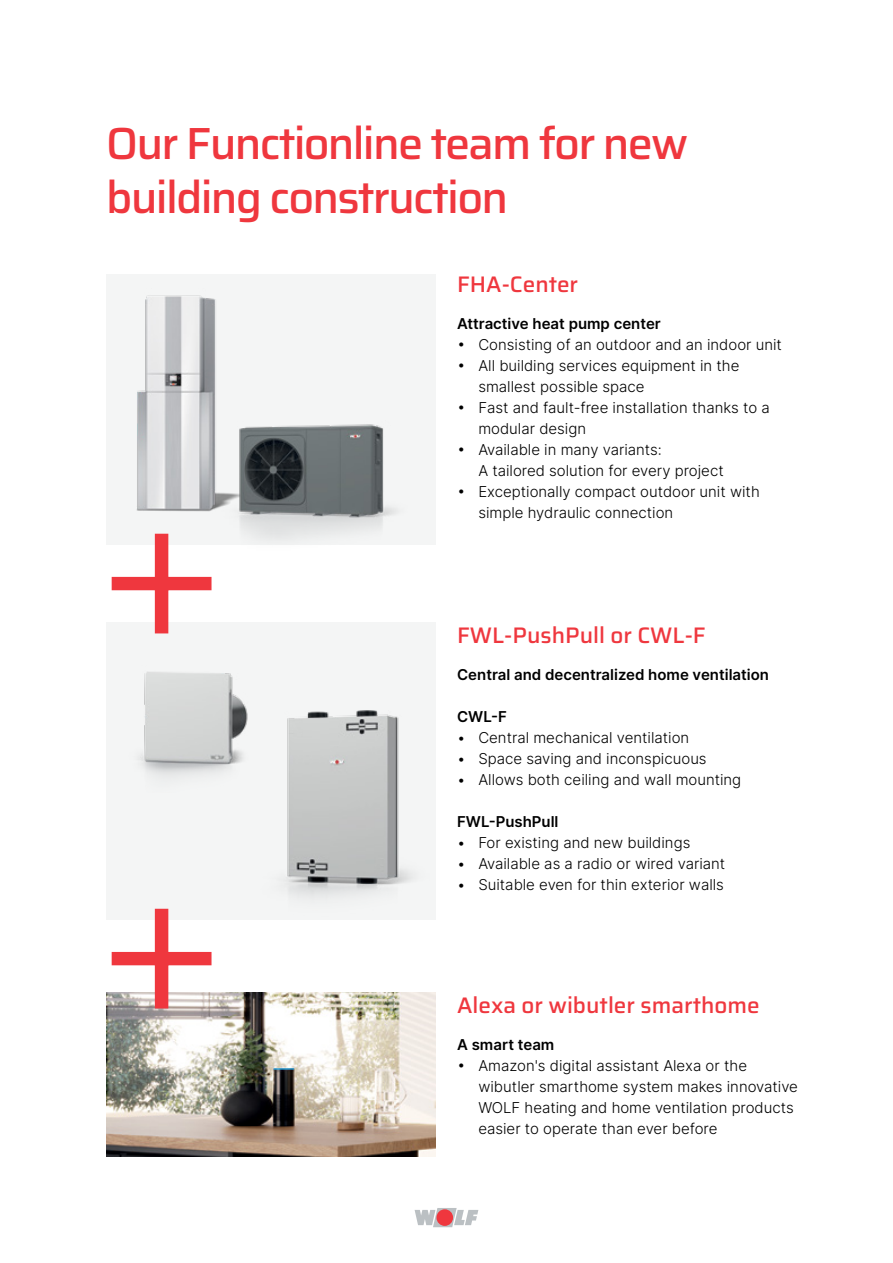
<style>
.page{position:relative;width:893px;height:1263px;background:#fff}
.page>*{position:absolute;margin:0;border:0;box-sizing:border-box;transform-origin:0 0}
.t1{font:300 221.85px/375px "Inter";color:#ef373e}
.t2{font:500 45px/54px "Saira";letter-spacing:-.04em;color:#ef373e}
.t3{font:500 22.5px "Saira";color:#ef373e}
.t4{font:300 15px/21px "Inter";color:#000}
.t5{font:600 15px "Inter";color:#000}
</style>
<div class="page">
<svg style="left:415px;top:1208px;width:63px;height:19px"></svg>
<div style="left:436px;top:1209px;width:17px;height:17px;background:#ef373e;border-radius:50%"></div>
<img style="left:106px;top:992px;width:330px;height:165px">
<div style="left:106px;top:622px;width:330px;height:297px;background:#f4f5f5"></div>
<div style="left:106px;top:274px;width:330px;height:271px;background:#f4f5f5"></div>
<img style="left:136px;top:295px;width:80px;height:217px">
<img style="left:202px;top:359px;width:194px;height:180px">
<svg style="left:274px;top:1068px;width:20px;height:1px"></svg>
<img style="left:140px;top:672px;width:73px;height:105px">
<img style="left:213px;top:673px;width:223px;height:247px">
<h2 class="t2" style="left:106px;top:114px;width:583px">Our Functionline team for new building construction</h2>
<h1 class="t1" style="left:89px;top:374px;width:146px">+ +</h1>
<h3 class="t3" style="left:457px;top:266px;width:123px">FHA-Center</h3>
<p class="t5" style="left:457px;top:312px;width:205px">Attractive heat pump center</p>
<p class="t4" style="left:457px;top:333px;width:326px">• Consisting of an outdoor and an indoor unit</p>
<p class="t4" style="left:478px;top:354px;width:263px;text-indent:-21px">• All building services equipment in the smallest possible space</p>
<p class="t4" style="left:478px;top:396px;width:293px;text-indent:-21px">• Fast and fault-free installation thanks to a modular design</p>
<p class="t4" style="left:478px;top:438px;width:247px;text-indent:-21px">• Available in many variants:<br>A tailored solution for every project</p>
<p class="t4" style="left:478px;top:480px;width:283px;text-indent:-21px">• Exceptionally compact outdoor unit with simple hydraulic connection</p>
<h3 class="t3" style="left:457px;top:617px;width:250px">FWL-PushPull or CWL-F</h3>
<p class="t5" style="left:457px;top:664px;width:313px">Central and decentralized home ventilation</p>
<p class="t5" style="left:457px;top:706px;width:51px">CWL-F</p>
<p class="t4" style="left:457px;top:727px;width:234px">• Central mechanical ventilation</p>
<p class="t4" style="left:457px;top:748px;width:251px">• Space saving and inconspicuous</p>
<p class="t4" style="left:457px;top:769px;width:286px">• Allows both ceiling and wall mounting</p>
<p class="t5" style="left:457px;top:811px;width:103px">FWL-PushPull</p>
<p class="t4" style="left:457px;top:832px;width:235px">• For existing and new buildings</p>
<p class="t4" style="left:457px;top:853px;width:270px">• Available as a radio or wired variant</p>
<p class="t4" style="left:457px;top:874px;width:268px">• Suitable even for thin exterior walls</p>
<h3 class="t3" style="left:457px;top:987px;width:304px">Alexa or wibutler smarthome</h3>
<p class="t5" style="left:457px;top:1033px;width:99px">A smart team</p>
<p class="t4" style="left:478px;top:1054px;width:321px;text-indent:-21px">• Amazon's digital assistant Alexa or the wibutler smarthome system makes innovative WOLF heating and home ventilation products easier to operate than ever before</p>
</div>
